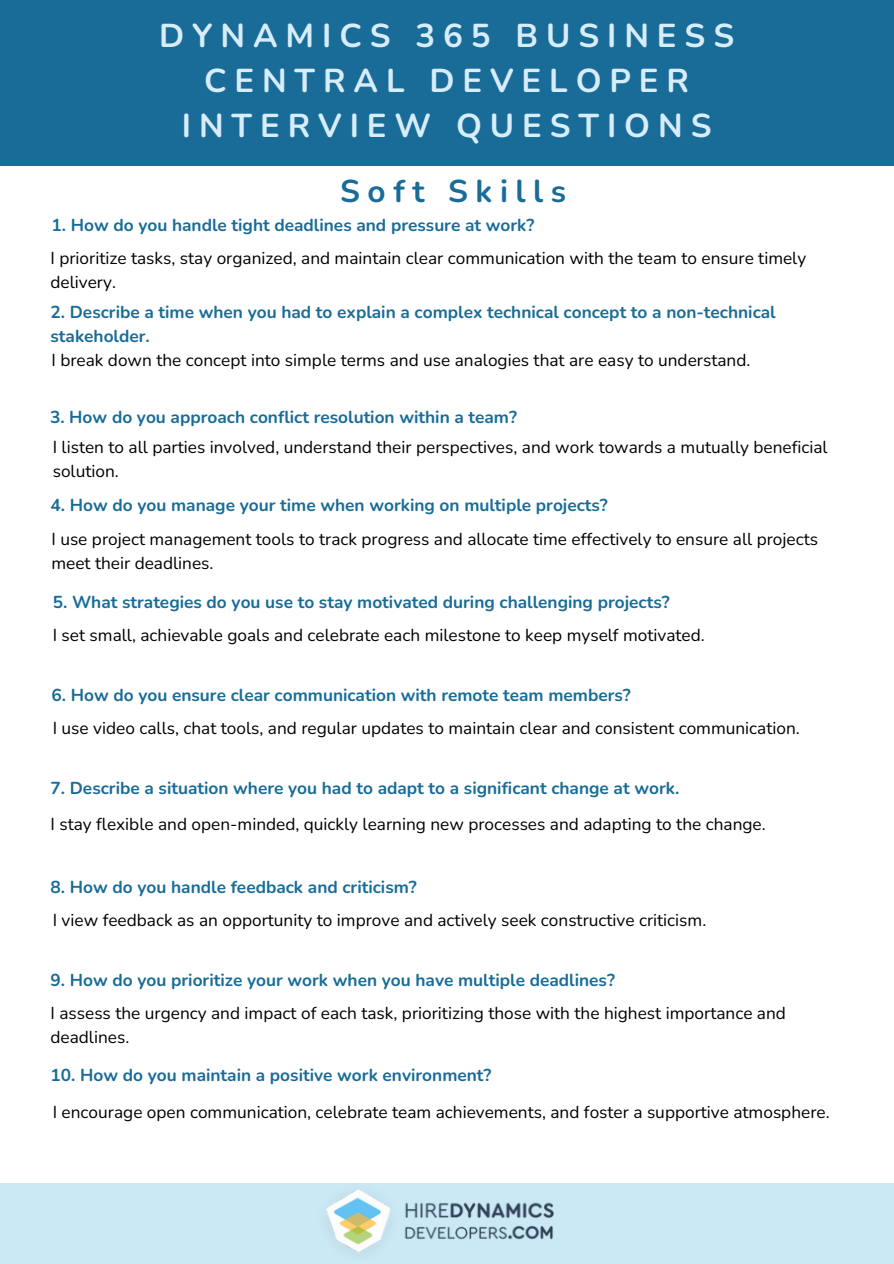
<style>
.page{position:relative;width:894px;height:1264px;background:#fff}
.page>*{position:absolute;margin:0;border:0;box-sizing:border-box;transform-origin:0 0}
.t1{font:700 33px/45px "Nunito";letter-spacing:.24em;color:#d8edfb;text-align:center}
.t2{font:700 31.5px "Nunito";letter-spacing:.24em;color:#186c97}
.t3{font:17.25px/23.7px "Nunito";color:#000}
.t4{font:700 17.25px/23.7px "Nunito";color:#186c97}
</style>
<div class="page">
<div style="left:0;top:0;width:893px;height:166px;background:#186c97"></div>
<div style="left:0;top:1183px;width:893px;height:80px;background:#cbe8f5"></div>
<img style="left:326px;top:1189px;width:227px;height:64px">
<h2 class="t1" style="left:159px;top:14px;width:576px">DYNAMICS 365 BUSINESS<br>CENTRAL DEVELOPER<br>INTERVIEW QUESTIONS</h2>
<h3 class="t2" style="left:340px;top:170px;width:227px">Soft Skills</h3>
<h3 class="t4" style="left:51px;top:213px;width:484px">1. How do you handle tight deadlines and pressure at work?</h3>
<p class="t3" style="left:50px;top:246px;width:757px">I prioritize tasks, stay organized, and maintain clear communication with the team to ensure timely delivery.</p>
<h3 class="t4" style="left:50px;top:300px;width:726px">2. Describe a time when you had to explain a complex technical concept to a non-technical stakeholder.</h3>
<p class="t3" style="left:51px;top:348px;width:700px">I break down the concept into simple terms and use analogies that are easy to understand.</p>
<h3 class="t4" style="left:50px;top:405px;width:468px">3. How do you approach conflict resolution within a team?</h3>
<p class="t3" style="left:53px;top:436px;width:776px">I listen to all parties involved, understand their perspectives, and work towards a mutually beneficial solution.</p>
<h3 class="t4" style="left:50px;top:493px;width:558px">4. How do you manage your time when working on multiple projects?</h3>
<p class="t3" style="left:51px;top:527px;width:768px">I use project management tools to track progress and allocate time effectively to ensure all projects meet their deadlines.</p>
<h3 class="t4" style="left:53px;top:590px;width:618px">5. What strategies do you use to stay motivated during challenging projects?</h3>
<p class="t3" style="left:53px;top:623px;width:653px">I set small, achievable goals and celebrate each milestone to keep myself motivated.</p>
<h3 class="t4" style="left:51px;top:683px;width:580px">6. How do you ensure clear communication with remote team members?</h3>
<p class="t3" style="left:53px;top:716px;width:748px">I use video calls, chat tools, and regular updates to maintain clear and consistent communication.</p>
<h3 class="t4" style="left:50px;top:776px;width:630px">7. Describe a situation where you had to adapt to a significant change at work.</h3>
<p class="t3" style="left:50px;top:812px;width:716px">I stay flexible and open-minded, quickly learning new processes and adapting to the change.</p>
<h3 class="t4" style="left:50px;top:875px;width:368px">8. How do you handle feedback and criticism?</h3>
<p class="t3" style="left:53px;top:908px;width:655px">I view feedback as an opportunity to improve and actively seek constructive criticism.</p>
<h3 class="t4" style="left:50px;top:968px;width:565px">9. How do you prioritize your work when you have multiple deadlines?</h3>
<p class="t3" style="left:50px;top:1001px;width:736px">I assess the urgency and impact of each task, prioritizing those with the highest importance and deadlines.</p>
<p class="t4" style="left:50px;top:1063px;width:442px">10. How do you maintain a positive work environment?</p>
<p class="t3" style="left:53px;top:1100px;width:778px">I encourage open communication, celebrate team achievements, and foster a supportive atmosphere.</p>
</div>
